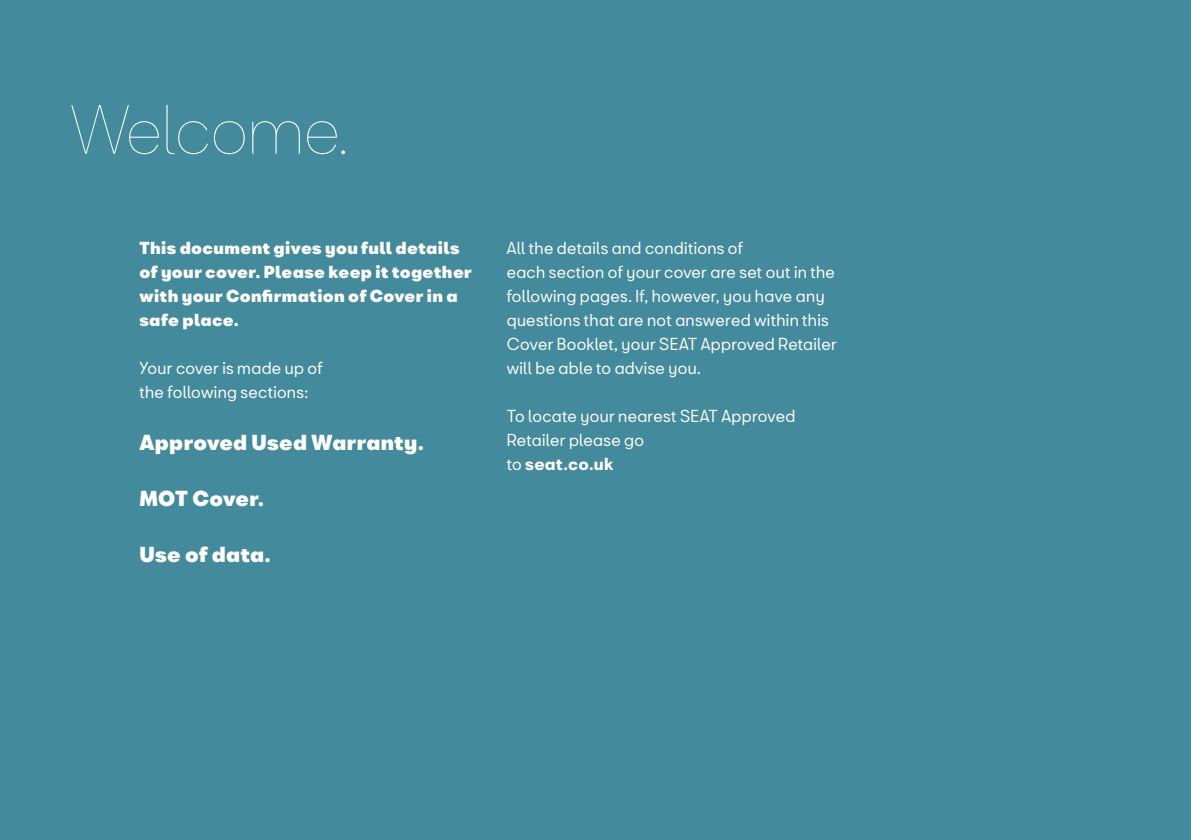
<style>
.page{position:relative;width:1191px;height:840px;background:#fff}
.page>*{position:absolute;margin:0;border:0;box-sizing:border-box;transform-origin:0 0}
.t1{font:200 64px "Seat Bcn";color:#fff}
.t2{font:900 20px "Seat Bcn";letter-spacing:.015em;color:#fff}
.t3{font:16px/24px "Seat Bcn";letter-spacing:.02em;color:#fff}
.t4{font:900 16px/24px "Seat Bcn";letter-spacing:.025em;color:#fff}
.s1{font-weight:700}
</style>
<div class="page">
<div style="left:0;top:0;width:1191px;height:839px;background:#438a9c"></div>
<h1 class="t1" style="left:70px;top:74px;width:279px">Welcome.</h1>
<p class="t4" style="left:139px;top:233px;width:334px">This document gives you full details of your cover. Please keep it together with your Confirmation of Cover in a safe place.</p>
<p class="t3" style="left:139px;top:353px;width:185px">Your cover is made up of the following sections:</p>
<p class="t2" style="left:139px;top:424px;width:286px">Approved Used Warranty.</p>
<p class="t2" style="left:139px;top:480px;width:126px">MOT Cover.</p>
<p class="t2" style="left:139px;top:536px;width:133px">Use of data.</p>
<p class="t3" style="left:507px;top:233px;width:332px">All the details and conditions of<br>each section of your cover are set out in the following pages. If, however, you have any questions that are not answered within this Cover Booklet, your SEAT Approved Retailer will be able to advise you.</p>
<p class="t3" style="left:507px;top:401px;width:290px">To locate your nearest SEAT Approved<br>Retailer please go<br>to <span class="s1">seat.co.uk</span></p>
</div>
